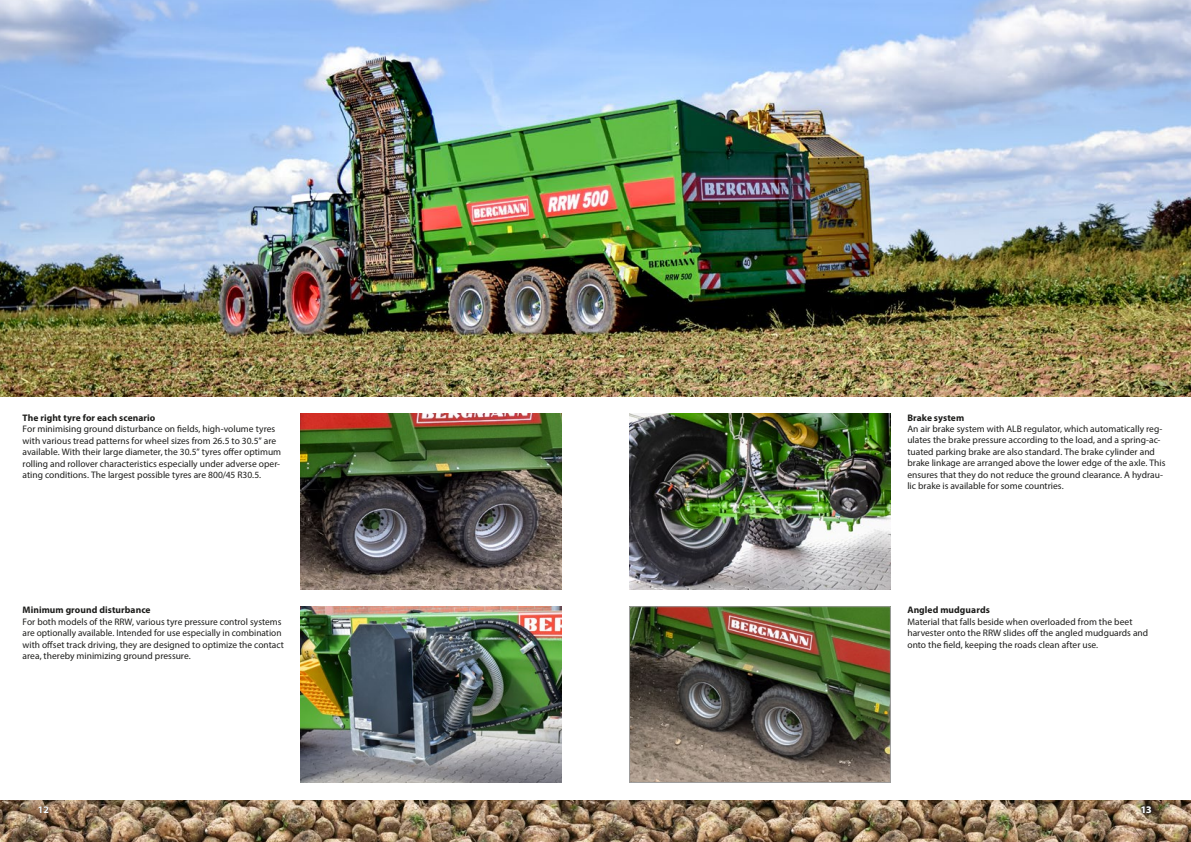
<style>
.page{position:relative;width:1191px;height:842px;background:#fff}
.page>*{position:absolute;margin:0;border:0;box-sizing:border-box;transform-origin:0 0}
.t1{font:700 10px "Myriad Pro";color:#fff}
.t2{font:9.5px/11.4px "Myriad Pro";color:#1d1d1b}
.t3{font:700 9.5px "Myriad Pro";letter-spacing:.01em;color:#1d1d1b}
</style>
<div class="page">
<img style="left:0;top:801px;width:1191px;height:41px">
<svg style="left:39px;top:806px;width:10px;height:7px"></svg>
<img style="left:300px;top:414px;width:261px;height:176px">
<img style="left:629px;top:414px;width:261px;height:176px">
<img style="left:631px;top:608px;width:257px;height:173px">
<div style="left:629px;top:606px;width:261px;height:177px;border:1px solid #9d9d9d"></div>
<img style="left:300px;top:607px;width:261px;height:176px">
<svg style="left:1139px;top:803px;width:15px;height:13px"></svg>
<img style="left:0;top:0;width:1191px;height:397px">
<p class="t3" style="left:23px;top:412px;width:134px">The right tyre for each scenario</p>
<p class="t2" style="left:23px;top:423px;width:260px">For minimising ground disturbance on fields, high-volume tyres with various tread patterns for wheel sizes from 26.5 to 30.5” are available. With their large diameter, the 30.5” tyres offer optimum rolling and rollover characteristics especially under adverse oper&shy;ating conditions. The largest possible tyres are 800/45 R30.5.</p>
<p class="t3" style="left:23px;top:604px;width:130px">Minimum ground disturbance</p>
<p class="t2" style="left:23px;top:616px;width:263px">For both models of the RRW, various tyre pressure control systems are optionally available. Intended for use especially in combination with offset track driving, they are designed to optimize the contact area, thereby minimizing ground pressure.</p>
<p class="t1" style="left:38px;top:803px;width:13px">12</p>
<p class="t3" style="left:907px;top:411px;width:58px">Brake system</p>
<p class="t2" style="left:907px;top:423px;width:259px">An air brake system with ALB regulator, which automatically reg&shy;ulates the brake pressure according to the load, and a spring-ac&shy;tuated parking brake are also standard. The brake cylinder and brake linkage are arranged above the lower edge of the axle. This ensures that they do not reduce the ground clearance. A hydrau&shy;lic brake is available for some countries.</p>
<p class="t3" style="left:907px;top:604px;width:84px">Angled mudguards</p>
<p class="t2" style="left:907px;top:616px;width:242px">Material that falls beside when overloaded from the beet harvester onto the RRW slides off the angled mudguards and onto the field, keeping the roads clean after use.</p>
<p class="t1" style="left:1140px;top:803px;width:13px">13</p>
</div>
